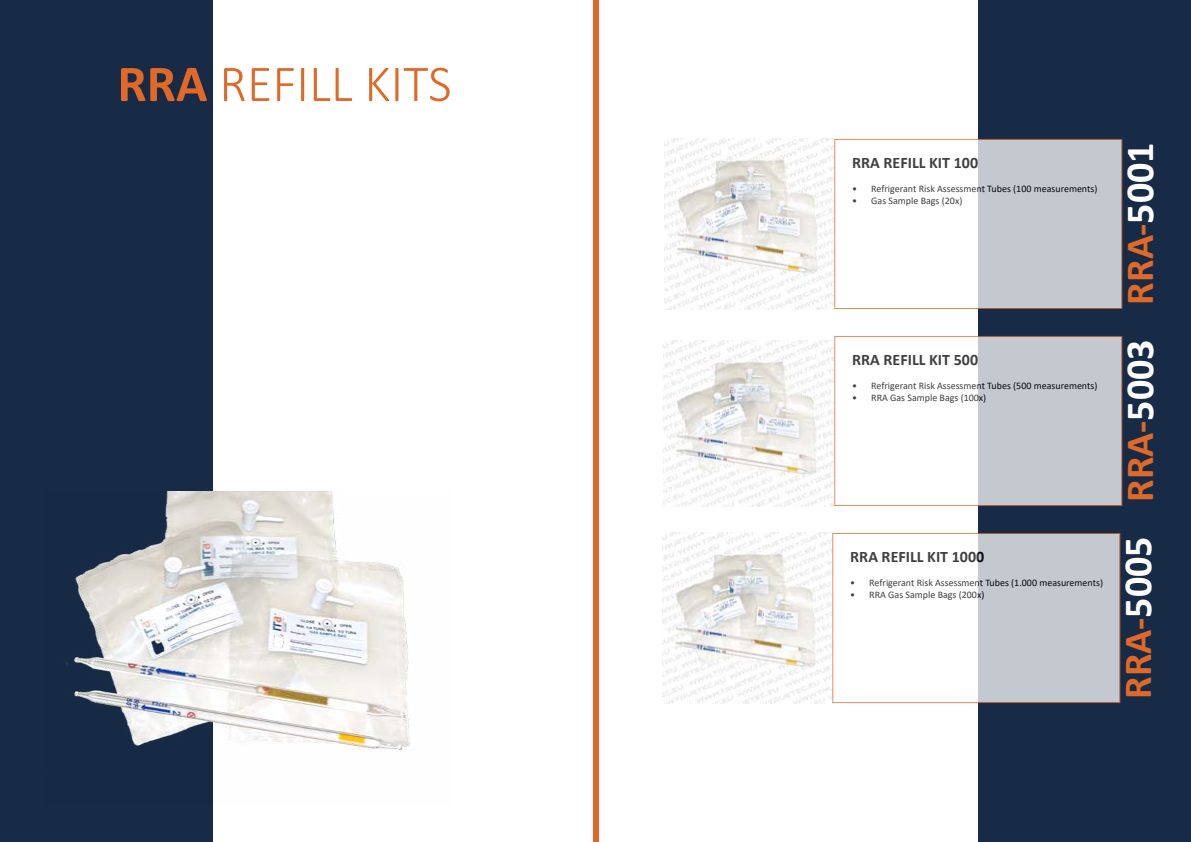
<style>
.page{position:relative;width:1191px;height:842px;background:#fff}
.page>*{position:absolute;margin:0;border:0;box-sizing:border-box;transform-origin:0 0}
.t1{font:300 52px "Calibri";color:#e06927}
.t2{font:700 40px "Calibri";color:#e06927}
.t3{font:700 16px "Calibri";color:#000}
.t4{font:10px "Calibri";color:#000}
.s1{font-weight:700}
.s2{color:#fff}
</style>
<div class="page">
<div style="left:0;top:0;width:212px;height:842px;background:#172b47"></div>
<div style="left:978px;top:0;width:213px;height:842px;background:#172b47"></div>
<img style="left:66px;top:491px;width:344px;height:314px">
<img style="left:664px;top:139px;width:170px;height:170px">
<div style="left:978px;top:141px;width:142px;height:166px;background:#c4c9d0"></div>
<div style="left:834px;top:139px;width:288px;height:170px;border:1px solid #e06927"></div>
<img style="left:663px;top:340px;width:170px;height:166px">
<img style="left:662px;top:533px;width:170px;height:170px">
<div style="left:978px;top:338px;width:142px;height:166px;background:#c4c9d0"></div>
<div style="left:834px;top:336px;width:288px;height:170px;border:1px solid #e06927"></div>
<div style="left:978px;top:535px;width:140px;height:166px;background:#c4c9d0"></div>
<div style="left:832px;top:533px;width:288px;height:170px;border:1px solid #e06927"></div>
<div style="left:592px;top:0;width:6px;height:842px;background:#e06927"></div>
<h1 class="t1" style="left:117px;top:51px;width:336px"><span class="s1">RRA</span> REFILL KITS</h1>
<h3 class="t3" style="left:852px;top:151px;width:127px">RRA REFILL KIT 100</h3>
<p class="t4" style="left:852px;top:182px;width:247px">• Refrigerant Risk Assessment Tubes (100 measurements)</p>
<p class="t4" style="left:852px;top:194px;width:112px">• Gas Sample Bags (20x)</p>
<h3 class="t3" style="left:852px;top:348px;width:127px">RRA REFILL KIT 500</h3>
<p class="t4" style="left:852px;top:379px;width:247px">• Refrigerant Risk Assessment Tubes (500 measurements)</p>
<p class="t4" style="left:852px;top:391px;width:136px">• RRA Gas Sample Bags (100x)</p>
<h3 class="t3" style="left:850px;top:545px;width:135px">RRA REFILL KIT 1000</h3>
<p class="t4" style="left:850px;top:576px;width:254px">• Refrigerant Risk Assessment Tubes (1.000 measurements)</p>
<p class="t4" style="left:850px;top:588px;width:136px">• RRA Gas Sample Bags (200x)</p>
<h2 class="t2" style="left:1111px;top:305px;width:164px;rotate:-90deg">RRA-<span class="s2">5001</span></h2>
<h2 class="t2" style="left:1111px;top:502px;width:164px;rotate:-90deg">RRA-<span class="s2">5003</span></h2>
<h2 class="t2" style="left:1109px;top:699px;width:164px;rotate:-90deg">RRA-<span class="s2">5005</span></h2>
</div>
